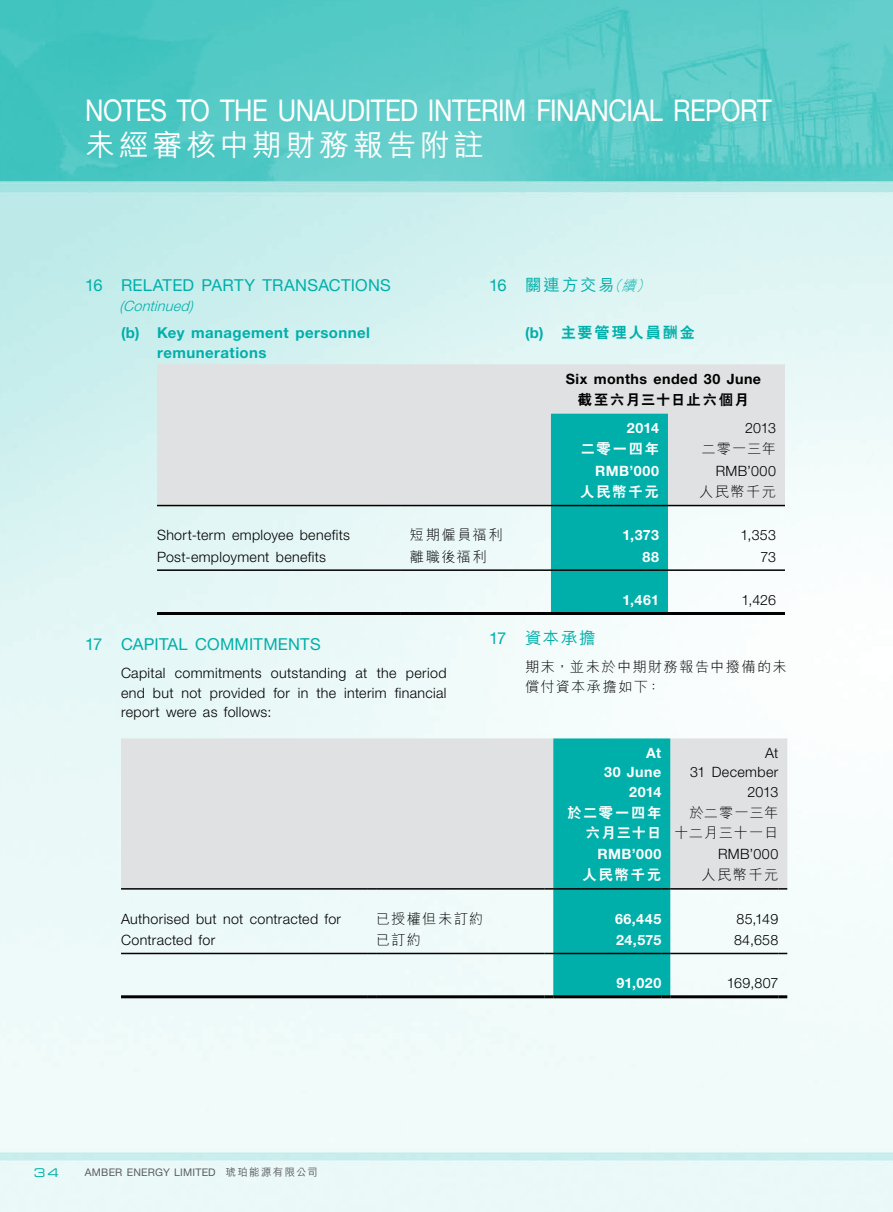
<style>
.page{position:relative;width:893px;height:1212px;background:#fff}
.page>*{position:absolute;margin:0;border:0;box-sizing:border-box;transform-origin:0 0}
.t1{font:30px "Helvetica Neue LT Std";letter-spacing:-.015em;color:#fff;scale:.85 1}
.t2{font:500 30px "M Hei HK";letter-spacing:.115em;color:#fff}
.t3{font:16.5px "Helvetica Neue LT Std";letter-spacing:.015em;color:#00afaa}
.t4{font:500 16.5px "M Hei HK";letter-spacing:.1em;color:#00afaa}
.t5{font:700 15px/19.5px "Helvetica Neue LT Std";letter-spacing:.03em;color:#00afaa}
.t6{font:800 15px "C Hei 2 HK";letter-spacing:.13em;color:#00afaa}
.t7{font:300 14.25px/19.5px "Helvetica Neue LT Std";letter-spacing:.02em;color:#000;text-align:justify}
.t8{font:300 14.25px/19.5px "M Hei HK";letter-spacing:.085em;color:#000}
.t9{font:700 14.25px/19.5px "Helvetica Neue LT Std";letter-spacing:.03em;color:#fff;text-align:right}
.t10{font:800 14.25px/19.5px "C Hei 2 HK";letter-spacing:.125em;color:#fff;text-align:right}
.t11{font:700 14.25px "Helvetica Neue LT Std";letter-spacing:.03em;color:#000}
.t12{font:300 14.25px/19.5px "M Hei HK";letter-spacing:.045em;color:#000;text-align:right}
.t13{font:italic 300 14.25px "Helvetica Neue LT Std";color:#00afaa}
.t14{font:800 14.25px "C Hei 2 HK";letter-spacing:.12em;color:#000}
.t15{font:12px "Eurostile LT Std Ex 2";color:#00afaa}
.t16{font:10.5px "Helvetica Neue LT Std";letter-spacing:.02em;color:#5b5c5f}
.s1{font-family:"Helvetica Neue LT Std";font-weight:400}
.s2{font-weight:300;font-style:italic;font-size:14.25px}
.s3{font-family:"Helvetica Neue LT Std";font-weight:700}
.s4{font-family:"M Hei HK";font-weight:500}
</style>
<div class="page">
<img style="left:0;top:0;width:893px;height:1212px">
<div style="left:157px;top:364px;width:628px;height:141px;background:#e0e1e2"></div>
<hr style="left:157px;top:505px;width:244px;height:1px;background:#000">
<hr style="left:410px;top:505px;width:132px;height:1px;background:#000">
<hr style="left:668px;top:505px;width:108px;height:1px;background:#000">
<hr style="left:157px;top:569px;width:244px;height:2px;background:#000">
<svg style="left:401px;top:569px;width:9px;height:2px"></svg>
<hr style="left:410px;top:569px;width:132px;height:2px;background:#000">
<hr style="left:668px;top:569px;width:108px;height:2px;background:#000">
<svg style="left:776px;top:569px;width:9px;height:2px"></svg>
<hr style="left:157px;top:612px;width:244px;height:3px;background:#000">
<svg style="left:401px;top:612px;width:9px;height:3px"></svg>
<hr style="left:410px;top:612px;width:132px;height:3px;background:#000">
<svg style="left:542px;top:414px;width:126px;height:201px;background:#15afab"></svg>
<hr style="left:668px;top:612px;width:108px;height:3px;background:#000">
<svg style="left:776px;top:612px;width:9px;height:3px"></svg>
<div style="left:121px;top:738px;width:666px;height:150px;background:#e0e1e2"></div>
<hr style="left:121px;top:888px;width:246px;height:1px;background:#000">
<hr style="left:376px;top:888px;width:168px;height:1px;background:#000">
<hr style="left:670px;top:888px;width:108px;height:1px;background:#000">
<hr style="left:121px;top:953px;width:246px;height:1px;background:#000">
<hr style="left:376px;top:953px;width:168px;height:1px;background:#000">
<hr style="left:670px;top:953px;width:108px;height:1px;background:#000">
<hr style="left:121px;top:995px;width:246px;height:3px;background:#000">
<svg style="left:367px;top:995px;width:9px;height:3px"></svg>
<hr style="left:376px;top:995px;width:168px;height:3px;background:#000">
<svg style="left:544px;top:738px;width:126px;height:260px;background:#12b0ab"></svg>
<hr style="left:670px;top:995px;width:108px;height:3px;background:#000">
<svg style="left:778px;top:995px;width:9px;height:3px"></svg>
<h1 class="t1" style="left:85px;top:92px;width:809px">NOTES TO THE UNAUDITED INTERIM FINANCIAL REPORT</h1>
<h1 class="t2" style="left:85px;top:123px;width:400px">未經審核中期財務報告附註</h1>
<p class="t3" style="left:85px;top:275px;width:307px">16 RELATED PARTY TRANSACTIONS</p>
<p class="t13" style="left:120px;top:297px;width:75px">(Continued)</p>
<p class="t5" style="left:157px;top:323px;width:215px;text-indent:-36px">(b) Key management personnel remunerations</p>
<p class="t4" style="left:489px;top:273px;width:168px"><span class="s1">16</span> 關連方交易<span class="s2">（續）</span></p>
<p class="t6" style="left:525px;top:323px;width:171px"><span class="s3">(b)</span> 主要管理人員酬金</p>
<p class="t11" style="left:566px;top:370px;width:197px">Six months ended 30 June</p>
<p class="t14" style="left:578px;top:390px;width:173px">截至六月三十日止六個月</p>
<p class="t9" style="left:627px;top:418px;width:34px">2014</p>
<p class="t7" style="left:745px;top:418px;width:32px">2013</p>
<p class="t10" style="left:581px;top:439px;width:80px">二零一四年</p>
<p class="t8" style="left:702px;top:439px;width:76px">二零一三年</p>
<p class="t9" style="left:595px;top:460px;width:65px">RMB’000</p>
<p class="t7" style="left:716px;top:461px;width:62px">RMB’000</p>
<p class="t10" style="left:580px;top:482px;width:80px">人民幣千元</p>
<p class="t8" style="left:699px;top:481px;width:78px">人民幣千元</p>
<p class="t7" style="left:157px;top:525px;width:194px">Short-term employee benefits</p>
<p class="t8" style="left:410px;top:525px;width:94px">短期僱員福利</p>
<p class="t9" style="left:622px;top:525px;width:38px">1,373</p>
<p class="t7" style="left:740px;top:525px;width:37px">1,353</p>
<p class="t7" style="left:157px;top:546px;width:171px">Post-employment benefits</p>
<p class="t8" style="left:410px;top:546px;width:78px">離職後福利</p>
<p class="t9" style="left:642px;top:546px;width:18px">88</p>
<p class="t7" style="left:760px;top:546px;width:17px">73</p>
<p class="t9" style="left:622px;top:590px;width:38px">1,461</p>
<p class="t7" style="left:741px;top:590px;width:36px">1,426</p>
<p class="t3" style="left:85px;top:635px;width:237px">17 CAPITAL COMMITMENTS</p>
<p class="t7" style="left:121px;top:663px;width:327px">Capital commitments outstanding at the period end but not provided for in the interim financial report were as follows:</p>
<p class="t9" style="left:604px;top:743px;width:59px">At<br>30 June<br>2014</p>
<p class="t7" style="left:690px;top:743px;width:90px;text-align:right">At<br>31 December<br>2013</p>
<p class="t10" style="left:567px;top:803px;width:95px">於二零一四年六月三十日</p>
<p class="t12" style="left:674px;top:803px;width:106px">於二零一三年十二月三十一日</p>
<p class="t9" style="left:597px;top:844px;width:65px">RMB’000</p>
<p class="t7" style="left:718px;top:844px;width:62px">RMB’000</p>
<p class="t10" style="left:583px;top:865px;width:80px">人民幣千元</p>
<p class="t8" style="left:701px;top:865px;width:78px">人民幣千元</p>
<p class="t7" style="left:121px;top:908px;width:222px">Authorised but not contracted for</p>
<p class="t8" style="left:376px;top:908px;width:109px">已授權但未訂約</p>
<p class="t9" style="left:615px;top:908px;width:48px">66,445</p>
<p class="t7" style="left:736px;top:908px;width:43px">85,149</p>
<p class="t7" style="left:121px;top:930px;width:96px">Contracted for</p>
<p class="t8" style="left:376px;top:929px;width:46px">已訂約</p>
<p class="t9" style="left:616px;top:930px;width:47px">24,575</p>
<p class="t7" style="left:734px;top:930px;width:46px">84,658</p>
<p class="t9" style="left:616px;top:973px;width:46px">91,020</p>
<p class="t7" style="left:727px;top:973px;width:53px">169,807</p>
<p class="t4" style="left:489px;top:626px;width:108px"><span class="s1">17</span> 資本承擔</p>
<p class="t8" style="left:525px;top:657px;width:263px">期末，並未於中期財務報告中撥備的未償付資本承擔如下：</p>
<p class="t15" style="left:34px;top:1164px;width:27px">34</p>
<p class="t16" style="left:85px;top:1166px;width:234px">AMBER ENERGY LIMITED <span class="s4">琥珀能源有限公司</span></p>
</div>
